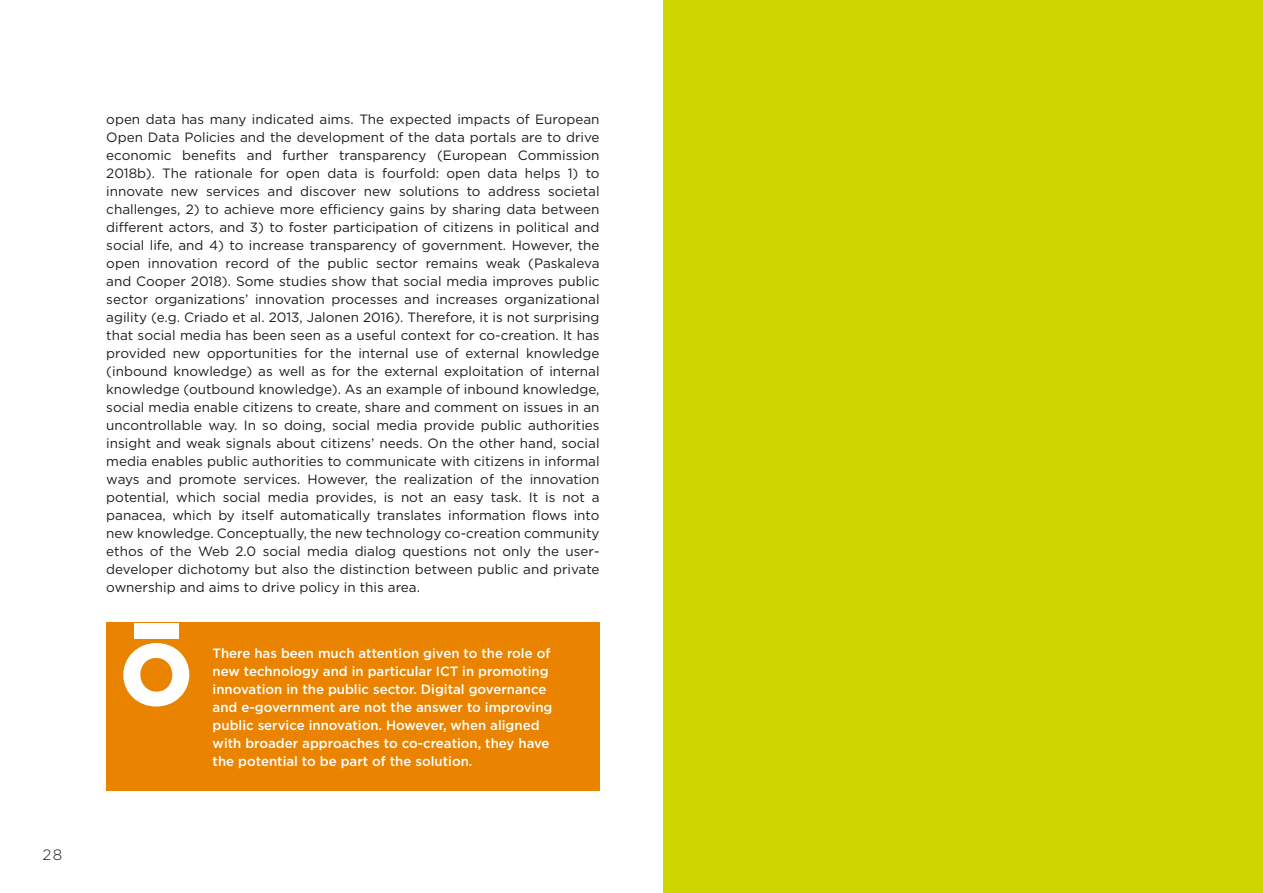
<style>
.page{position:relative;width:1263px;height:893px;background:#fff}
.page>*{position:absolute;margin:0;border:0;box-sizing:border-box;transform-origin:0 0}
.t1{font:300 15px "Gotham";color:#1d1d1b}
.leipis{font:13.5px/18px "Gotham";color:#1d1d1b;text-align:justify}
.t2{font:500 13.5px/18px "Gotham";color:#fff}
</style>
<div class="page">
<div style="left:663px;top:0;width:600px;height:893px;background:#ced600"></div>
<div style="left:106px;top:623px;width:494px;height:168px;background:#e98300"></div>
<div style="left:134px;top:623px;width:45px;height:16px;background:#fff"></div>
<svg style="left:123px;top:643px;width:66px;height:63px"></svg>
<p class="t1" style="left:43px;top:845px;width:21px">28</p>
<p class="leipis" style="left:106px;top:110px;width:495px">open data has many indicated aims. The expected impacts of European Open Data Policies and the development of the data portals are to drive economic benefits and further transparency (European Commission 2018b). The rationale for open data is fourfold: open data helps 1) to innovate new services and discover new solutions to address societal challenges, 2) to achieve more efficiency gains by sharing data between different actors, and 3) to foster participation of citizens in political and social life, and 4) to increase transparency of government. However, the open innovation record of the public sector remains weak (Paskaleva and Cooper 2018). Some studies show that social media improves public sector organizations’ innovation processes and increases organizational agility (e.g. Criado et al. 2013, Jalonen 2016). Therefore, it is not surprising that social media has been seen as a useful context for co-creation. It has provided new opportunities for the internal use of external knowledge (inbound knowledge) as well as for the external exploitation of internal knowledge (outbound knowledge). As an example of inbound knowledge, social media enable citizens to create, share and comment on issues in an uncontrollable way. In so doing, social media provide public authorities insight and weak signals about citizens’ needs. On the other hand, social media enables public authorities to communicate with citizens in informal ways and promote services. However, the realization of the innovation potential, which social media provides, is not an easy task. It is not a panacea, which by itself automatically translates information flows into new knowledge. Conceptually, the new technology co-creation community ethos of the Web 2.0 social media dialog questions not only the user&shy;developer dichotomy but also the distinction between public and private ownership and aims to drive policy in this area.</p>
<p class="t2" style="left:213px;top:644px;width:341px">There has been much attention given to the role of new technology and in particular ICT in promoting innovation in the public sector. Digital governance and e-government are not the answer to improving public service innovation. However, when aligned with broader approaches to co-creation, they have the potential to be part of the solution.</p>
</div>
